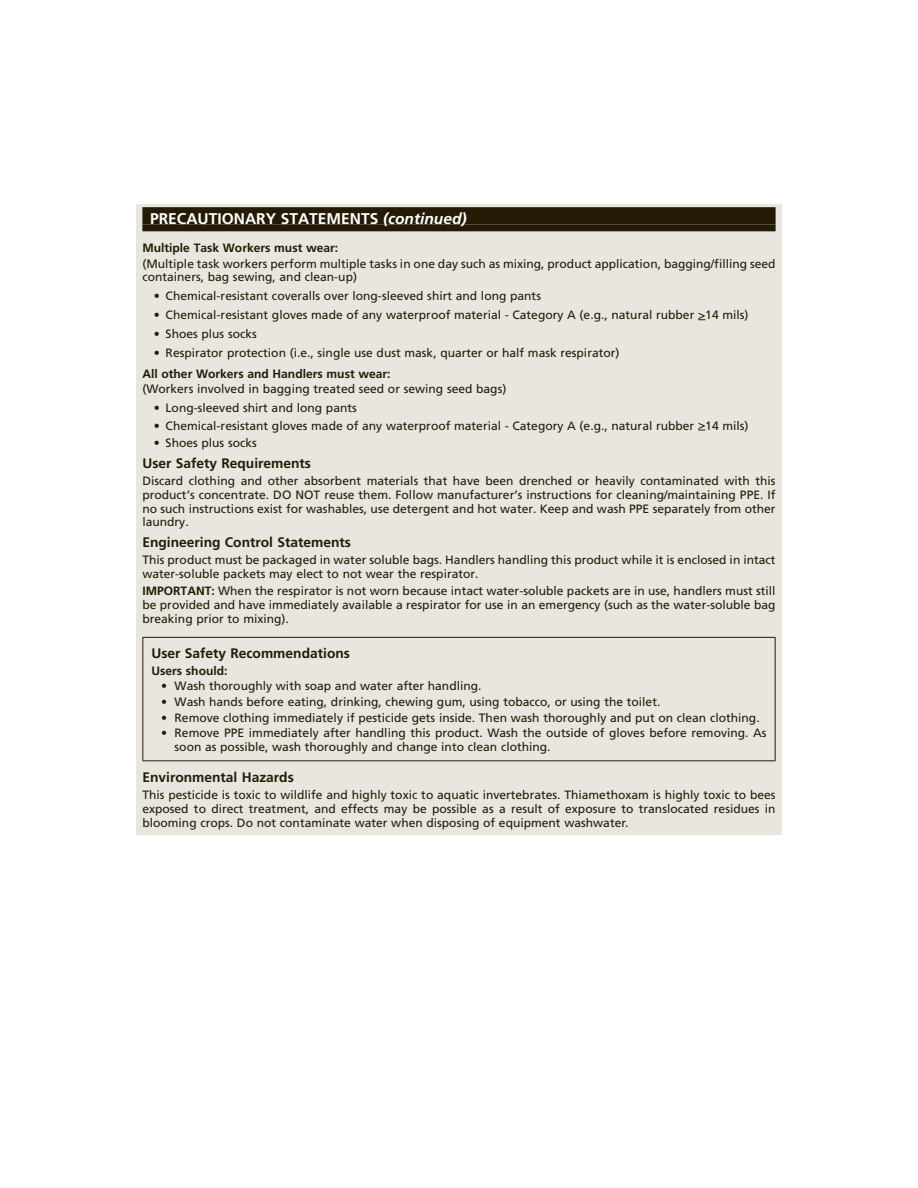
<style>
.page{position:relative;width:918px;height:1188px;background:#fff}
.page>*{position:absolute;margin:0;border:0;box-sizing:border-box;transform-origin:0 0}
.t1{font:700 15.6px "Frutiger LT Std";color:#fff}
.t2{font:700 13.8px "Frutiger LT Std";color:#251a05}
.t3{font:12.15px/13.8px "Frutiger LT Std";color:#251a05}
.t4{font:700 12.15px "Frutiger LT Std";color:#251a05}
.s1{font-style:italic}
.s2{font-weight:700}
</style>
<div class="page">
<div style="left:136px;top:204px;width:646px;height:631px;background:#e8e6df"></div>
<div style="left:142px;top:207px;width:634px;height:17px;background:#251a05"></div>
<div style="left:142px;top:224px;width:634px;height:7px;background:#251a05"></div>
<hr style="left:142px;top:637px;width:634px;height:1px;background:#251a05">
<hr style="left:142px;top:638px;width:1px;height:122px;background:#251a05">
<hr style="left:775px;top:638px;width:1px;height:122px;background:#251a05">
<hr style="left:142px;top:760px;width:634px;height:1px;background:#251a05">
<p class="t1" style="left:150px;top:212px;width:318px">PRECAUTIONARY STATEMENTS <span class="s1">(continued)</span></p>
<p class="t4" style="left:142px;top:243px;width:197px">Multiple Task Workers must wear:</p>
<p class="t3" style="left:142px;top:257px;width:635px">(Multiple task workers perform multiple tasks in one day such as mixing, product application, bagging/filling seed containers, bag sewing, and clean-up)</p>
<p class="t3" style="left:154px;top:290px;width:389px">• Chemical-resistant coveralls over long-sleeved shirt and long pants</p>
<p class="t3" style="left:154px;top:309px;width:596px">• Chemical-resistant gloves made of any waterproof material - Category A (e.g., natural rubber &gt;14 mils)</p>
<p class="t3" style="left:154px;top:328px;width:104px">• Shoes plus socks</p>
<p class="t3" style="left:154px;top:347px;width:467px">• Respirator protection (i.e., single use dust mask, quarter or half mask respirator)</p>
<p class="t4" style="left:142px;top:369px;width:250px">All other Workers and Handlers must wear:</p>
<p class="t3" style="left:142px;top:383px;width:365px">(Workers involved in bagging treated seed or sewing seed bags)</p>
<p class="t3" style="left:154px;top:402px;width:204px">• Long-sleeved shirt and long pants</p>
<p class="t3" style="left:154px;top:419px;width:596px">• Chemical-resistant gloves made of any waterproof material - Category A (e.g., natural rubber &gt;14 mils)</p>
<p class="t3" style="left:154px;top:437px;width:104px">• Shoes plus socks</p>
<p class="t2" style="left:142px;top:457px;width:170px">User Safety Requirements</p>
<p class="t3" style="left:142px;top:475px;width:635px;text-align:justify">Discard clothing and other absorbent materials that have been drenched or heavily contaminated with this product’s concentrate. DO NOT reuse them. Follow manufacturer’s instructions for cleaning/maintaining PPE. If no such instructions exist for washables, use detergent and hot water. Keep and wash PPE separately from other laundry.</p>
<p class="t2" style="left:142px;top:536px;width:210px">Engineering Control Statements</p>
<p class="t3" style="left:142px;top:554px;width:635px">This product must be packaged in water soluble bags. Handlers handling this product while it is enclosed in intact water-soluble packets may elect to not wear the respirator.</p>
<p class="t3" style="left:142px;top:585px;width:635px;text-align:justify"><span class="s2">IMPORTANT:</span> When the respirator is not worn because intact water-soluble packets are in use, handlers must still be provided and have immediately available a respirator for use in an emergency (such as the water-soluble bag breaking prior to mixing).</p>
<p class="t2" style="left:151px;top:647px;width:200px">User Safety Recommendations</p>
<p class="t4" style="left:151px;top:665px;width:78px">Users should:</p>
<p class="t3" style="left:161px;top:680px;width:322px">• Wash thoroughly with soap and water after handling.</p>
<p class="t3" style="left:161px;top:696px;width:501px">• Wash hands before eating, drinking, chewing gum, using tobacco, or using the toilet.</p>
<p class="t3" style="left:161px;top:711px;width:600px">• Remove clothing immediately if pesticide gets inside. Then wash thoroughly and put on clean clothing.</p>
<p class="t3" style="left:175px;top:727px;width:593px;text-indent:-14px">• Remove PPE immediately after handling this product. Wash the outside of gloves before removing. As soon as possible, wash thoroughly and change into clean clothing.</p>
<p class="t2" style="left:142px;top:771px;width:153px">Environmental Hazards</p>
<p class="t3" style="left:142px;top:789px;width:635px;text-align:justify">This pesticide is toxic to wildlife and highly toxic to aquatic invertebrates. Thiamethoxam is highly toxic to bees exposed to direct treatment, and effects may be possible as a result of exposure to translocated residues in blooming crops. Do not contaminate water when disposing of equipment washwater.</p>
</div>
